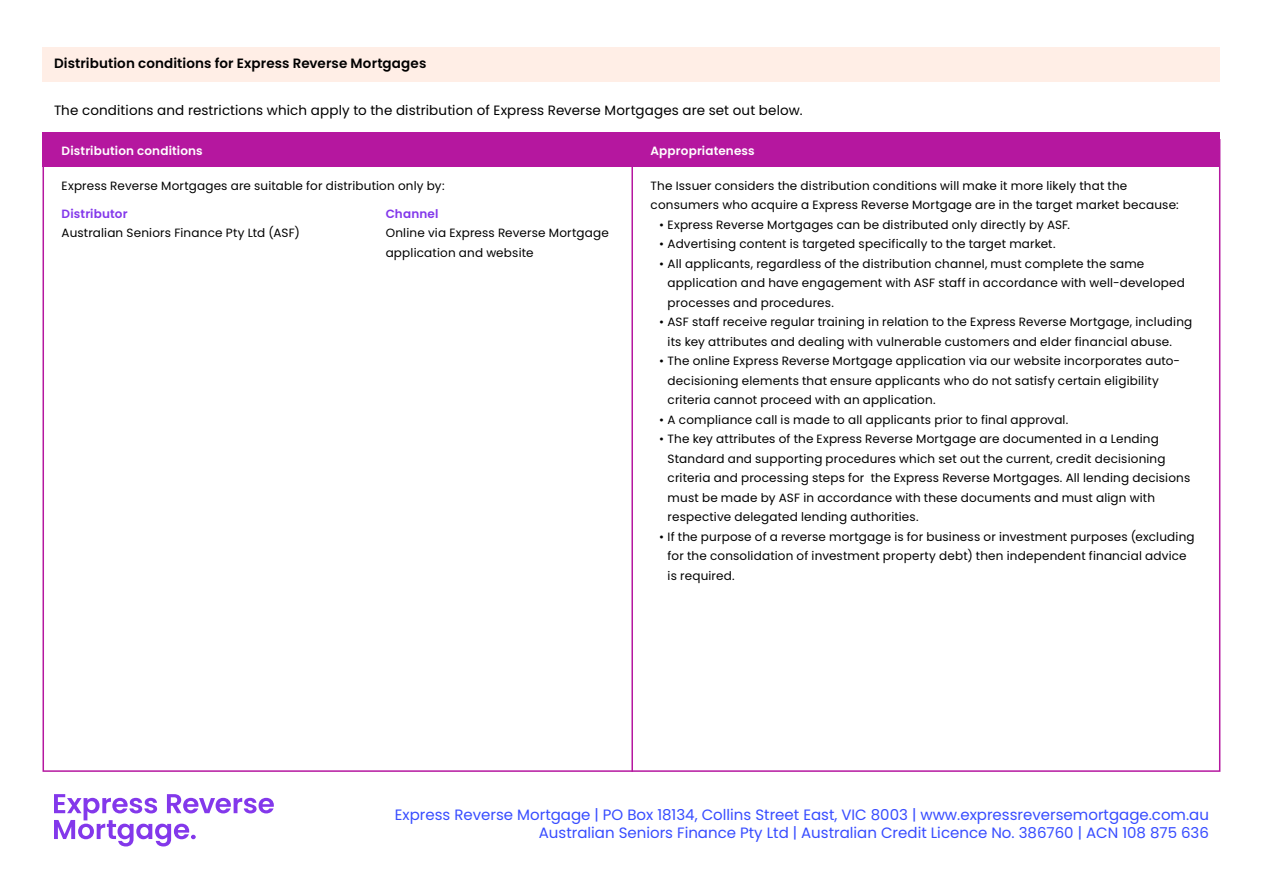
<style>
.page{position:relative;width:1263px;height:893px;background:#fff}
.page>*{position:absolute;margin:0;border:0;box-sizing:border-box;transform-origin:0 0}
.t1{font:15px/18px "Poppins";color:#374cff;text-align:right}
.t2{font:13.5px "Poppins";letter-spacing:.01em;color:#000}
.t3{font:600 13.5px "Poppins";letter-spacing:.005em;color:#000}
.t4{font:12px/19.5px "Poppins";letter-spacing:.015em;color:#000}
.t5{font:600 12px "Poppins";letter-spacing:.015em;color:#fff}
.t6{font:600 12px "Poppins";letter-spacing:.015em;color:#8338eb}
</style>
<div class="page">
<div style="left:43px;top:47px;width:1177px;height:34px;background:#ffeee6"></div>
<div style="left:43px;top:132px;width:1177px;height:34px;background:#b5179f"></div>
<svg style="left:54px;top:794px;width:220px;height:52px"></svg>
<hr style="left:631px;top:132px;width:2px;height:640px;background:#b5179f">
<p class="t3" style="left:54px;top:56px;width:374px">Distribution conditions for Express Reverse Mortgages</p>
<p class="t2" style="left:54px;top:102px;width:750px">The conditions and restrictions which apply to the distribution of Express Reverse Mortgages are set out below.</p>
<p class="t5" style="left:62px;top:144px;width:143px">Distribution conditions</p>
<p class="t5" style="left:651px;top:144px;width:106px">Appropriateness</p>
<p class="t4" style="left:651px;top:176px;width:530px">The Issuer considers the distribution conditions will make it more likely that the consumers who acquire a Express Reverse Mortgage are in the target market because:</p>
<p class="t4" style="left:659px;top:215px;width:412px">• Express Reverse Mortgages can be distributed only directly by ASF.</p>
<p class="t4" style="left:659px;top:234px;width:398px">• Advertising content is targeted specifically to the target market.</p>
<p class="t4" style="left:668px;top:254px;width:519px;text-indent:-9px">• All applicants, regardless of the distribution channel, must complete the same application and have engagement with ASF staff in accordance with well-developed processes and procedures.</p>
<p class="t4" style="left:668px;top:312px;width:526px;text-indent:-9px">• ASF staff receive regular training in relation to the Express Reverse Mortgage, including its key attributes and dealing with vulnerable customers and elder financial abuse.</p>
<p class="t4" style="left:668px;top:351px;width:514px;text-indent:-9px">• The online Express Reverse Mortgage application via our website incorporates auto&shy;decisioning elements that ensure applicants who do not satisfy certain eligibility criteria cannot proceed with an application.</p>
<p class="t4" style="left:659px;top:410px;width:411px">• A compliance call is made to all applicants prior to final approval.</p>
<p class="t4" style="left:668px;top:429px;width:524px;text-indent:-9px">• The key attributes of the Express Reverse Mortgage are documented in a Lending Standard and supporting procedures which set out the current, credit decisioning criteria and processing steps for the Express Reverse Mortgages. All lending decisions must be made by ASF in accordance with these documents and must align with respective delegated lending authorities.</p>
<p class="t4" style="left:668px;top:527px;width:528px;text-indent:-9px">• If the purpose of a reverse mortgage is for business or investment purposes (excluding for the consolidation of investment property debt) then independent financial advice is required.</p>
<p class="t4" style="left:62px;top:176px;width:384px">Express Reverse Mortgages are suitable for distribution only by:</p>
<p class="t6" style="left:62px;top:206px;width:67px">Distributor</p>
<p class="t6" style="left:386px;top:206px;width:54px">Channel</p>
<p class="t4" style="left:62px;top:223px;width:240px">Australian Seniors Finance Pty Ltd (ASF)</p>
<p class="t4" style="left:386px;top:223px;width:225px">Online via Express Reverse Mortgage application and website</p>
<p class="t1" style="left:395px;top:805px;width:816px">Express Reverse Mortgage | PO Box 18134, Collins Street East, VIC 8003 | www.expressreversemortgage.com.au<br>Australian Seniors Finance Pty Ltd | Australian Credit Licence No. 386760 | ACN 108 875 636</p>
</div>
